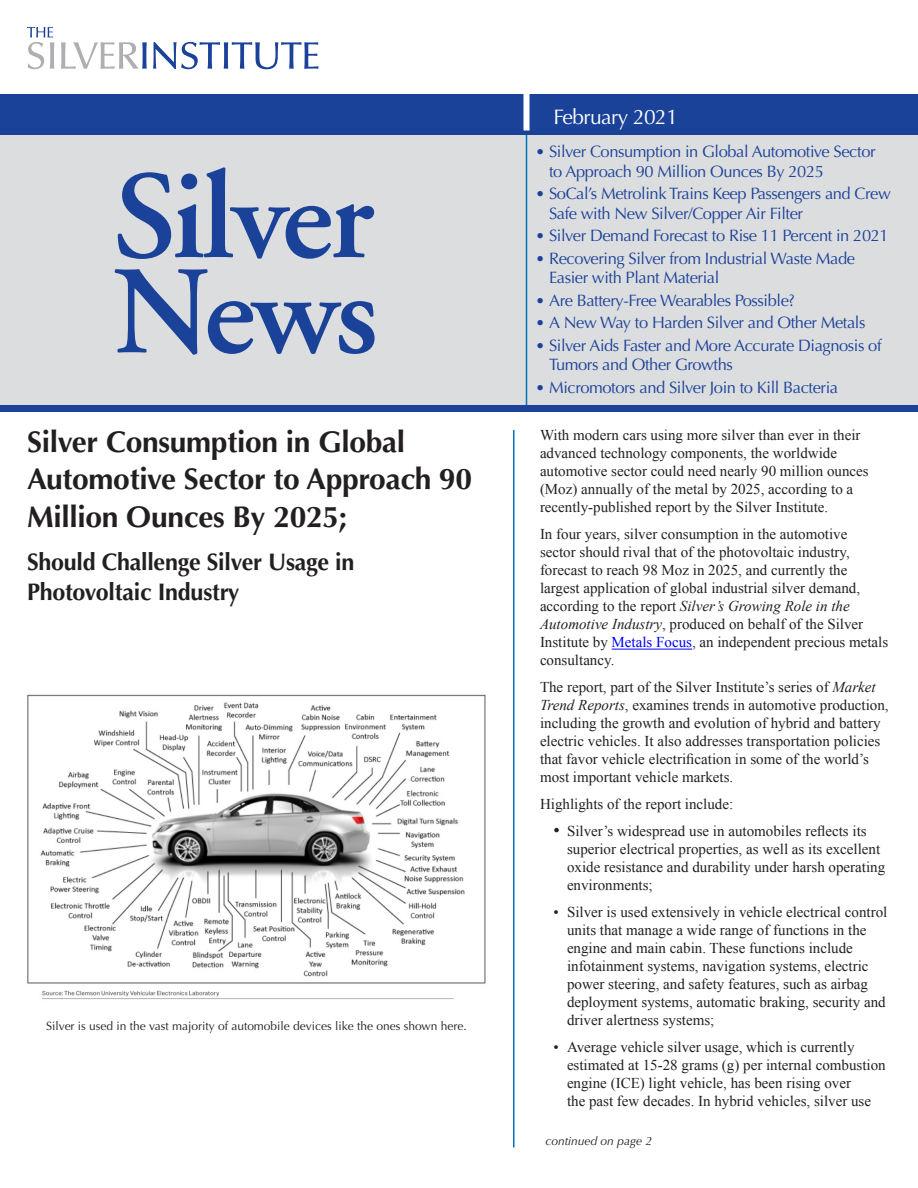
<style>
.page{position:relative;width:918px;height:1188px;background:#fff}
.page>*{position:absolute;margin:0;border:0;box-sizing:border-box;transform-origin:0 0}
.Heads{font:700 30px/37.5px "Optima";letter-spacing:-.01em;color:#231f20}
.Subhead{font:700 24px/30px "Optima";letter-spacing:-.01em;color:#231f20}
.t1{font:21px "Optima";letter-spacing:-.025em;color:#fff}
.Table_of_Contents{font:16.5px/19.5px "Optima";letter-spacing:-.025em;color:#1b4299}
.Body_Copy{font:15px/18px "Times New Roman";color:#231f20}
.Captions{font:12px "Optima";color:#231f20}
.Captions-2{font:italic 12px "Optima";color:#231f20}
.s1{font-size:15.75px}
.s2{font-style:italic}
.s3{color:#00f}
.s4{font-size:18px}
</style>
<div class="page">
<div style="left:0;top:94px;width:918px;height:318px;background:#dcdddf"></div>
<svg style="left:61px;top:42px;width:86px;height:27px"></svg>
<svg style="left:153px;top:42px;width:165px;height:27px"></svg>
<svg style="left:27px;top:27px;width:27px;height:42px"></svg>
<hr style="left:526px;top:134px;width:1px;height:273px;background:#0072bc">
<div style="left:0;top:405px;width:918px;height:7px;background:#1b4299"></div>
<div style="left:0;top:94px;width:918px;height:41px;background:#1b4299"></div>
<div style="left:524px;top:94px;width:6px;height:36px;background:#fff"></div>
<hr style="left:612px;top:649px;width:80px;height:1px;background:#00f">
<svg style="left:118px;top:167px;width:256px;height:92px"></svg>
<svg style="left:114px;top:269px;width:261px;height:86px"></svg>
<hr style="left:513px;top:430px;width:1px;height:717px;background:#0072bc">
<img style="left:27px;top:694px;width:459px;height:305px">
<p class="Heads" style="left:27px;top:423px;width:447px">Silver Consumption in Global<br>Automotive Sector to Approach 90<br>Million Ounces By 2025;</p>
<p class="Subhead" style="left:27px;top:548px;width:329px">Should Challenge Silver Usage in<br>Photovoltaic Industry</p>
<p class="Captions" style="left:46px;top:1019px;width:422px">Silver is used in the vast majority of automobile devices like the ones shown here.</p>
<p class="t1" style="left:554px;top:105px;width:126px">February 2021</p>
<p class="Table_of_Contents" style="left:549px;top:142px;width:328px;text-indent:-14px"><span class="s1">•</span> Silver Consumption in Global Automotive Sector to Approach 90 Million Ounces By 2025</p>
<p class="Table_of_Contents" style="left:549px;top:184px;width:343px;text-indent:-14px"><span class="s1">•</span> SoCal’s Metrolink Trains Keep Passengers and Crew<br>Safe with New Silver/Copper Air Filter</p>
<p class="Table_of_Contents" style="left:536px;top:226px;width:355px"><span class="s1">•</span> Silver Demand Forecast to Rise 11 Percent in 2021</p>
<p class="Table_of_Contents" style="left:549px;top:249px;width:308px;text-indent:-14px"><span class="s1">•</span> Recovering Silver from Industrial Waste Made<br>Easier with Plant Material</p>
<p class="Table_of_Contents" style="left:536px;top:291px;width:261px"><span class="s1">•</span> Are Battery-Free Wearables Possible?</p>
<p class="Table_of_Contents" style="left:536px;top:313px;width:331px"><span class="s1">•</span> A New Way to Harden Silver and Other Metals</p>
<p class="Table_of_Contents" style="left:549px;top:336px;width:334px;text-indent:-14px"><span class="s1">•</span> Silver Aids Faster and More Accurate Diagnosis of<br>Tumors and Other Growths</p>
<p class="Table_of_Contents" style="left:536px;top:378px;width:304px"><span class="s1">•</span> Micromotors and Silver Join to Kill Bacteria</p>
<p class="Body_Copy" style="left:540px;top:426px;width:330px">With modern cars using more silver than ever in their advanced technology components, the worldwide automotive sector could need nearly 90 million ounces (Moz) annually of the metal by 2025, according to a recently-published report by the Silver Institute.</p>
<p class="Body_Copy" style="left:540px;top:525px;width:350px">In four years, silver consumption in the automotive<br>sector should rival that of the photovoltaic industry, forecast to reach 98 Moz in 2025, and currently the largest application of global industrial silver demand, according to the report <span class="s2">Silver’s Growing Role in the Automotive Industry</span>, produced on behalf of the Silver Institute by <span class="s3">Metals Focus</span>, an independent precious metals consultancy.</p>
<p class="Body_Copy" style="left:540px;top:678px;width:350px">The report, part of the Silver Institute’s series of <span class="s2">Market Trend Reports</span>, examines trends in automotive production, including the growth and evolution of hybrid and battery electric vehicles. It also addresses transportation policies that favor vehicle electrification in some of the world’s most important vehicle markets.</p>
<p class="Body_Copy" style="left:540px;top:795px;width:195px">Highlights of the report include:</p>
<p class="Body_Copy" style="left:567px;top:822px;width:320px;text-indent:-14px"><span class="s4">•</span> Silver’s widespread use in automobiles reflects its superior electrical properties, as well as its excellent oxide resistance and durability under harsh operating environments;</p>
<p class="Body_Copy" style="left:567px;top:903px;width:322px;text-indent:-14px">• Silver is used extensively in vehicle electrical control units that manage a wide range of functions in the engine and main cabin. These functions include infotainment systems, navigation systems, electric power steering, and safety features, such as airbag deployment systems, automatic braking, security and driver alertness systems;</p>
<p class="Body_Copy" style="left:567px;top:1038px;width:320px;text-indent:-14px">• Average vehicle silver usage, which is currently estimated at 15-28 grams (g) per internal combustion engine (ICE) light vehicle, has been rising over<br>the past few decades. In hybrid vehicles, silver use</p>
<p class="Captions-2" style="left:545px;top:1134px;width:108px">continued on page 2</p>
</div>
